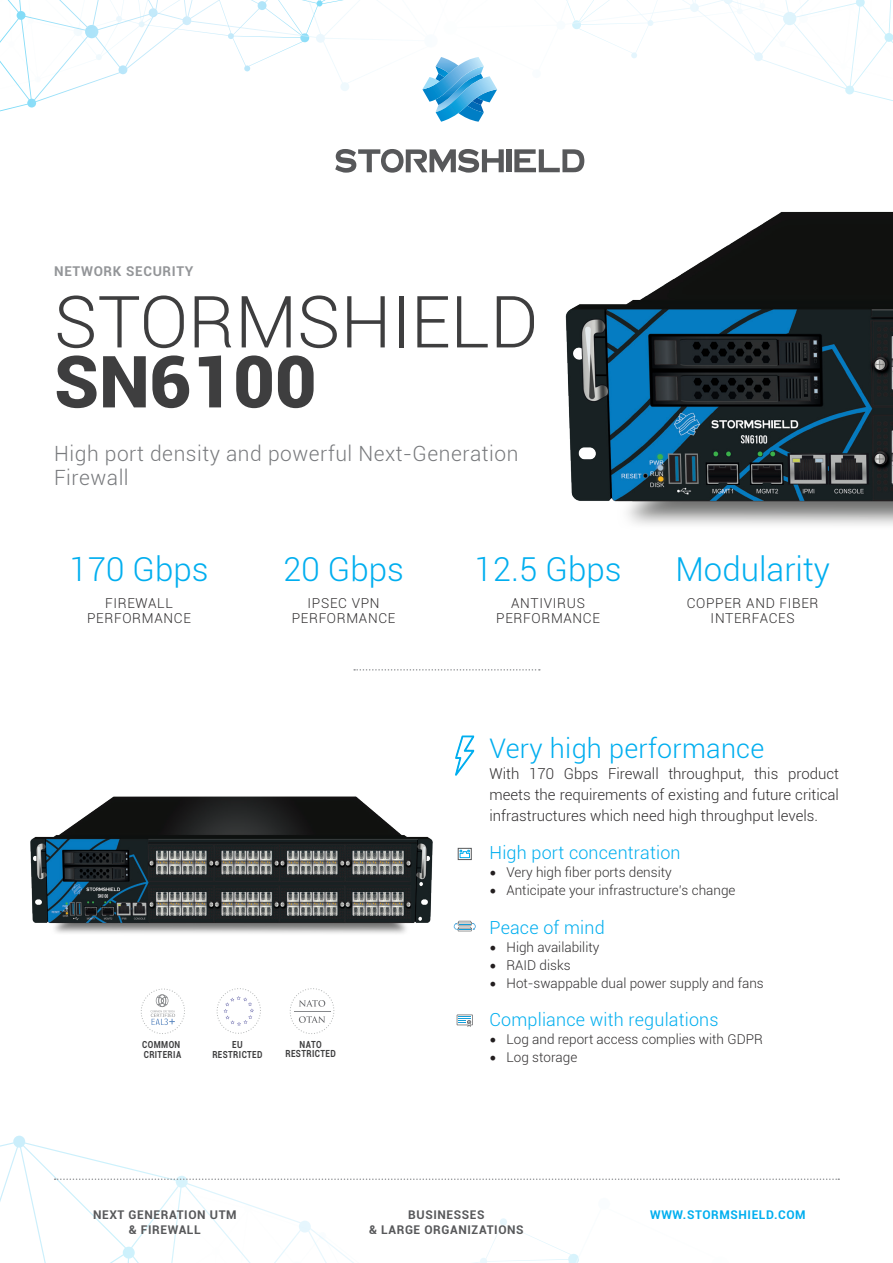
<style>
.page{position:relative;width:893px;height:1263px;background:#fff}
.page>*{position:absolute;margin:0;border:0;box-sizing:border-box;transform-origin:0 0}
.t1{font:300 72px "Roboto";color:#3e3e3f}
.t2{font:900 72px "Roboto";color:#3e3e3f}
.t3{font:300 33px "Roboto";color:#00aeef}
.t4{font:300 27px "Roboto";letter-spacing:.01em;color:#00aeef}
.t5{font:300 21px/24px "Roboto";letter-spacing:.025em;color:#787a7d}
.t6{font:300 18px "Roboto";letter-spacing:.01em;color:#00aeef}
.t7{font:300 15px/21px "Roboto";color:#312f30;text-align:justify}
.t8{font:300 13.65px/15px "Roboto";letter-spacing:.05em;color:#312f30;text-align:center}
.t9{font:300 13.5px "Roboto";color:#312f30}
.t10{font:700 13.5px "Roboto";letter-spacing:.05em;color:#939598}
.t11{font:700 12px/14.7px "Roboto";letter-spacing:.05em;color:#57585a;text-align:center}
.t12{font:700 12px "Roboto";letter-spacing:.05em;color:#00aeef}
.t13{font:700 9.75px/9.4px "Roboto";letter-spacing:.05em;color:#3e3e3f;text-align:center;scale:.83 1}
.s1{font-family:"Minion Pro";font-weight:400;font-size:18px;color:#231f20}
</style>
<div class="page">
<svg style="left:0;top:0;width:308px;height:112px"></svg>
<svg style="left:0;top:1135px;width:840px;height:128px"></svg>
<div style="left:507px;top:149px;width:5px;height:23px;background:#57585a"></div>
<svg style="left:514px;top:149px;width:70px;height:23px"></svg>
<svg style="left:335px;top:149px;width:169px;height:23px"></svg>
<svg style="left:308px;top:0;width:585px;height:122px"></svg>
<svg style="left:55px;top:1178px;width:784px;height:2px"></svg>
<svg style="left:354px;top:669px;width:186px;height:2px"></svg>
<svg style="left:140px;top:988px;width:45px;height:46px"></svg>
<svg style="left:216px;top:988px;width:45px;height:46px"></svg>
<svg style="left:289px;top:988px;width:46px;height:46px"></svg>
<hr style="left:294px;top:1011px;width:36px;height:1px;background:#87898c">
<svg style="left:454px;top:921px;width:22px;height:10px"></svg>
<svg style="left:457px;top:1014px;width:16px;height:13px"></svg>
<div style="left:458px;top:848px;width:14px;height:12px;border:1px solid #57585a"></div>
<svg style="left:459px;top:850px;width:11px;height:8px"></svg>
<svg style="left:455px;top:735px;width:19px;height:41px"></svg>
<img style="left:30px;top:796px;width:403px;height:138px">
<img style="left:565px;top:211px;width:328px;height:314px">
<p class="t10" style="left:54px;top:261px;width:141px">NETWORK SECURITY</p>
<h1 class="t1" style="left:54px;top:272px;width:486px">STORMSHIELD</h1>
<h1 class="t2" style="left:54px;top:331px;width:264px">SN6100</h1>
<h3 class="t5" style="left:54px;top:441px;width:466px">High port density and powerful Next-Generation<br>Firewall</h3>
<h2 class="t3" style="left:69px;top:546px;width:141px">170 Gbps</h2>
<p class="t8" style="left:87px;top:595px;width:105px">FIREWALL<br>PERFORMANCE</p>
<h2 class="t3" style="left:283px;top:546px;width:122px">20 Gbps</h2>
<p class="t8" style="left:292px;top:595px;width:105px">IPSEC VPN<br>PERFORMANCE</p>
<h2 class="t3" style="left:475px;top:546px;width:149px">12.5 Gbps</h2>
<p class="t8" style="left:496px;top:595px;width:105px">ANTIVIRUS<br>PERFORMANCE</p>
<h2 class="t3" style="left:675px;top:546px;width:156px">Modularity</h2>
<p class="t8" style="left:687px;top:595px;width:133px">COPPER AND FIBER<br>INTERFACES</p>
<p class="t13" style="left:142px;top:1040px;width:48px;text-align:left">COMMON<br>CRITERIA</p>
<p class="t13" style="left:212px;top:1040px;width:62px">EU<br>RESTRICTED</p>
<p class="t13" style="left:285px;top:1039px;width:62px">NATO<br>RESTRICTED</p>
<h3 class="t4" style="left:489px;top:729px;width:276px">Very high performance</h3>
<p class="t7" style="left:489px;top:762px;width:351px">With 170 Gbps Firewall throughput, this product meets the requirements of existing and future critical infrastructures which need high throughput levels.</p>
<h3 class="t6" style="left:489px;top:840px;width:193px">High port concentration</h3>
<p class="t9" style="left:489px;top:863px;width:184px"><span class="s1">•</span> Very high fiber ports density</p>
<p class="t9" style="left:489px;top:881px;width:247px"><span class="s1">•</span> Anticipate your infrastructure’s change</p>
<h3 class="t6" style="left:489px;top:915px;width:117px">Peace of mind</h3>
<p class="t9" style="left:489px;top:937px;width:111px"><span class="s1">•</span> High availability</p>
<p class="t9" style="left:489px;top:955px;width:83px"><span class="s1">•</span> RAID disks</p>
<p class="t9" style="left:489px;top:973px;width:276px"><span class="s1">•</span> Hot-swappable dual power supply and fans</p>
<h3 class="t6" style="left:489px;top:1007px;width:231px">Compliance with regulations</h3>
<p class="t9" style="left:489px;top:1030px;width:275px"><span class="s1">•</span> Log and report access complies with GDPR</p>
<p class="t9" style="left:489px;top:1048px;width:89px"><span class="s1">•</span> Log storage</p>
<p class="t11" style="left:93px;top:1207px;width:145px">NEXT GENERATION UTM &amp; FIREWALL</p>
<p class="t11" style="left:369px;top:1207px;width:156px">BUSINESSES<br>&amp; LARGE ORGANIZATIONS</p>
<p class="t12" style="left:650px;top:1206px;width:157px">WWW.STORMSHIELD.COM</p>
</div>
